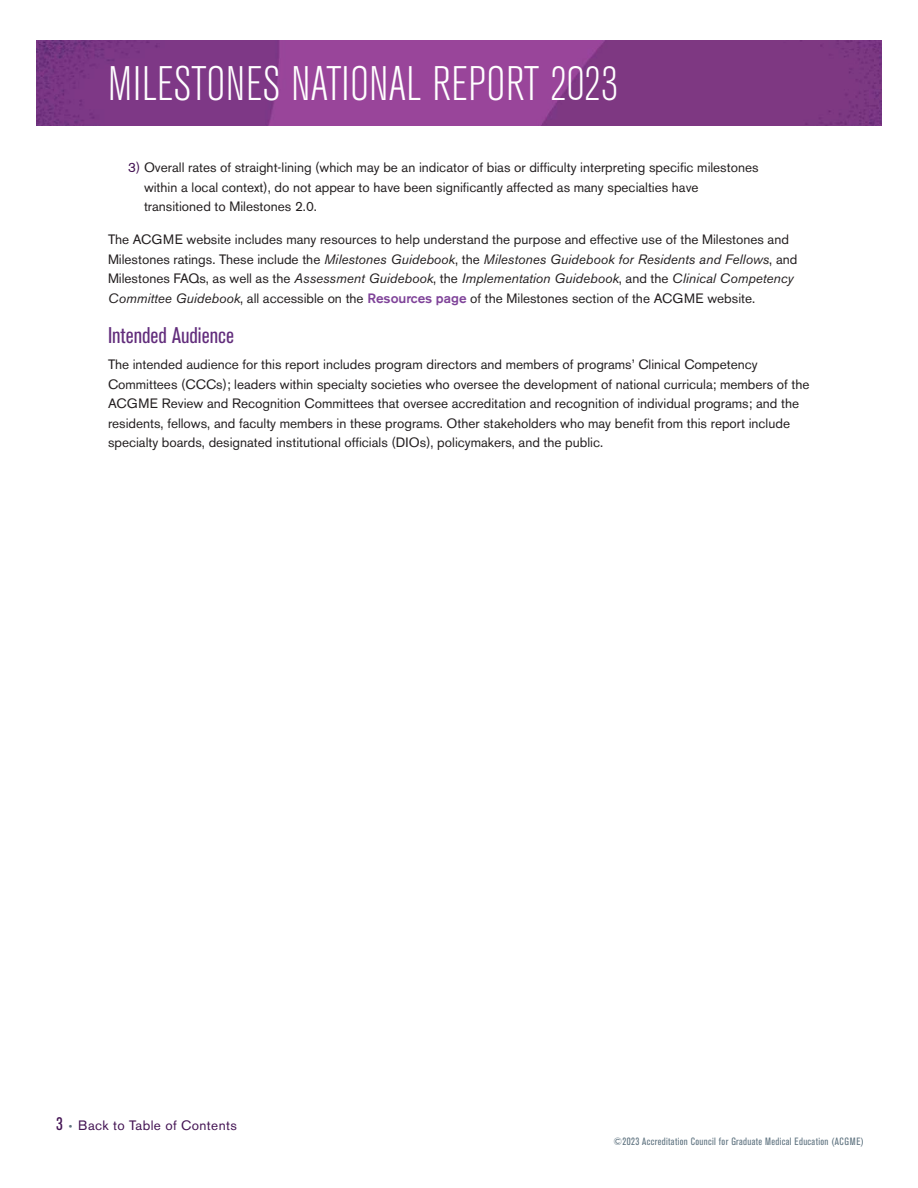
<style>
.page{position:relative;width:918px;height:1188px;background:#fff}
.page>*{position:absolute;margin:0;border:0;box-sizing:border-box;transform-origin:0 0}
.t1{font:300 condensed 48px "Akzidenz Grotesk BE";color:#fff}
.t2{font:condensed 22.5px "Akzidenz Grotesk BE";color:#622d7c}
.t3{font:13.5px/19.5px "Akzidenz Grotesk BE";color:#231f20}
.t4{font:13.5px "Akzidenz Grotesk BE";letter-spacing:.03em;color:#431353}
.t5{font:condensed 10.5px "Akzidenz Grotesk BE";letter-spacing:.03em;color:#5f7380}
.s1{color:#431353}
.s2{font-style:italic}
.s3{font-weight:500;color:#7f4399}
.s4{font-stretch:condensed;font-size:18px}
.s5{font-stretch:condensed;font-size:10.5px;color:#5f7380}
</style>
<div class="page">
<img style="left:37px;top:40px;width:844px;height:85px">
<h1 class="t1" style="left:108px;top:57px;width:512px">MILESTONES NATIONAL REPORT 2023</h1>
<p class="t3" style="left:144px;top:158px;width:616px;text-indent:-16px"><span class="s1">3)</span> Overall rates of straight-lining (which may be an indicator of bias or difficulty interpreting specific milestones within a local context), do not appear to have been significantly affected as many specialties have transitioned to Milestones 2.0.</p>
<p class="t3" style="left:108px;top:230px;width:691px">The ACGME website includes many resources to help understand the purpose and effective use of the Milestones and Milestones ratings. These include the <span class="s2">Milestones Guidebook</span>, the <span class="s2">Milestones Guidebook for Residents and Fellows</span>, and Milestones FAQs, as well as the <span class="s2">Assessment Guidebook</span>, the <span class="s2">Implementation Guidebook</span>, and the <span class="s2">Clinical Competency Committee Guidebook</span>, all accessible on the <span class="s3">Resources page</span> of the Milestones section of the ACGME website.</p>
<h2 class="t2" style="left:108px;top:323px;width:128px">Intended Audience</h2>
<p class="t3" style="left:108px;top:355px;width:703px">The intended audience for this report includes program directors and members of programs’ Clinical Competency Committees (CCCs); leaders within specialty societies who oversee the development of national curricula; members of the ACGME Review and Recognition Committees that oversee accreditation and recognition of individual programs; and the residents, fellows, and faculty members in these programs. Other stakeholders who may benefit from this report include specialty boards, designated institutional officials (DIOs), policymakers, and the public.</p>
<p class="t4" style="left:56px;top:1118px;width:182px"><span class="s4">3</span> <span class="s5">•</span> Back to Table of Contents</p>
<p class="t5" style="left:614px;top:1135px;width:252px">©2023 Accreditation Council for Graduate Medical Education (ACGME)</p>
</div>
